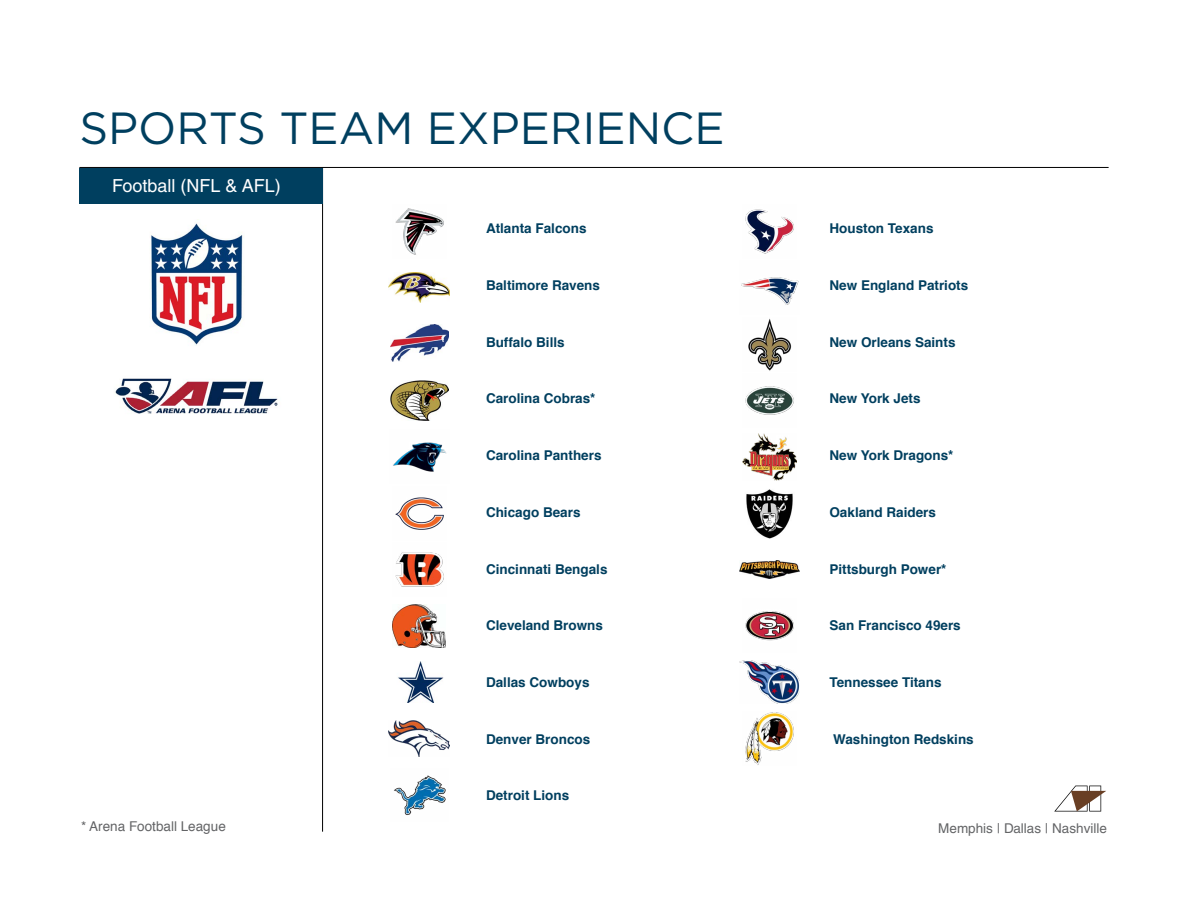
<style>
.page{position:relative;width:1188px;height:918px;background:#fff}
.page>*{position:absolute;margin:0;border:0;box-sizing:border-box;transform-origin:0 0}
.t1{font:45px "Gotham";color:#003f5f}
.t2{font:18px "Helvetica LT Std";color:#fff}
.t3{font:700 13.5px "Helvetica";color:#003f5f}
.t4{font:13.5px "Helvetica LT Std";color:#636466}
.t5{font:13.5px "Helvetica";color:#636466}
</style>
<div class="page">
<hr style="left:79px;top:167px;width:1030px;height:1px;background:#000">
<hr style="left:322px;top:168px;width:1px;height:664px;background:#000">
<svg style="left:1054px;top:786px;width:52px;height:26px"></svg>
<div style="left:79px;top:168px;width:244px;height:36px;background:#003f5f"></div>
<img style="left:151px;top:223px;width:92px;height:122px">
<img style="left:115px;top:378px;width:163px;height:36px">
<img style="left:395px;top:208px;width:49px;height:47px">
<img style="left:745px;top:209px;width:49px;height:45px">
<img style="left:389px;top:273px;width:61px;height:30px">
<img style="left:741px;top:277px;width:58px;height:28px">
<img style="left:390px;top:381px;width:58px;height:40px">
<img style="left:390px;top:324px;width:58px;height:38px">
<img style="left:748px;top:318px;width:44px;height:53px">
<img style="left:393px;top:442px;width:53px;height:30px">
<img style="left:745px;top:386px;width:49px;height:29px">
<img style="left:395px;top:497px;width:49px;height:33px">
<img style="left:743px;top:434px;width:53px;height:46px">
<img style="left:395px;top:552px;width:49px;height:35px">
<img style="left:746px;top:489px;width:47px;height:50px">
<img style="left:393px;top:605px;width:53px;height:42px">
<img style="left:739px;top:561px;width:61px;height:18px">
<img style="left:745px;top:611px;width:49px;height:30px">
<img style="left:398px;top:662px;width:46px;height:41px">
<img style="left:739px;top:661px;width:61px;height:43px">
<img style="left:389px;top:721px;width:61px;height:35px">
<img style="left:745px;top:712px;width:49px;height:53px">
<img style="left:394px;top:775px;width:52px;height:40px">
<h1 class="t1" style="left:79px;top:99px;width:647px">SPORTS TEAM EXPERIENCE</h1>
<h2 class="t2" style="left:112px;top:175px;width:170px">Football (NFL &amp; AFL)</h2>
<p class="t3" style="left:486px;top:218px;width:102px">Atlanta Falcons</p>
<p class="t3" style="left:829px;top:218px;width:106px">Houston Texans</p>
<p class="t3" style="left:486px;top:274px;width:116px">Baltimore Ravens</p>
<p class="t3" style="left:829px;top:274px;width:140px">New England Patriots</p>
<p class="t3" style="left:486px;top:331px;width:80px">Buffalo Bills</p>
<p class="t3" style="left:829px;top:331px;width:128px">New Orleans Saints</p>
<p class="t3" style="left:486px;top:388px;width:111px">Carolina Cobras*</p>
<p class="t3" style="left:829px;top:388px;width:93px">New York Jets</p>
<p class="t3" style="left:486px;top:444px;width:117px">Carolina Panthers</p>
<p class="t3" style="left:829px;top:444px;width:126px">New York Dragons*</p>
<p class="t3" style="left:486px;top:501px;width:96px">Chicago Bears</p>
<p class="t3" style="left:829px;top:501px;width:108px">Oakland Raiders</p>
<p class="t3" style="left:486px;top:558px;width:123px">Cincinnati Bengals</p>
<p class="t3" style="left:829px;top:558px;width:119px">Pittsburgh Power*</p>
<p class="t3" style="left:486px;top:615px;width:119px">Cleveland Browns</p>
<p class="t3" style="left:829px;top:615px;width:133px">San Francisco 49ers</p>
<p class="t3" style="left:486px;top:671px;width:105px">Dallas Cowboys</p>
<p class="t3" style="left:829px;top:671px;width:114px">Tennessee Titans</p>
<p class="t3" style="left:486px;top:728px;width:106px">Denver Broncos</p>
<p class="t3" style="left:833px;top:728px;width:142px">Washington Redskins</p>
<p class="t5" style="left:81px;top:816px;width:146px">* Arena Football League</p>
<p class="t3" style="left:486px;top:785px;width:85px">Detroit Lions</p>
<p class="t4" style="left:938px;top:821px;width:170px">Memphis | Dallas | Nashville</p>
</div>
